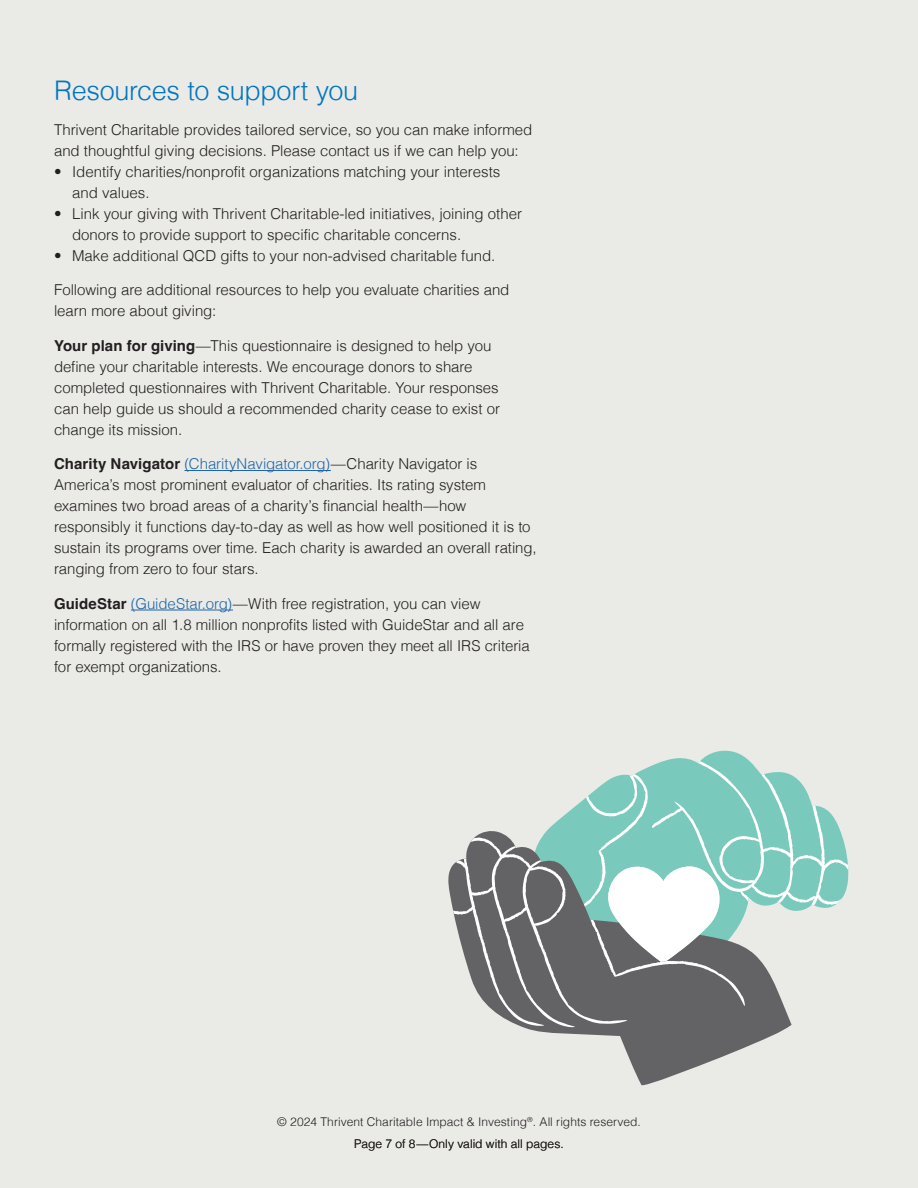
<style>
.page{position:relative;width:918px;height:1188px;background:#eaeae7}
.page>*{position:absolute;margin:0;border:0;box-sizing:border-box;transform-origin:0 0}
.Sub-head__main{font:300 27px "Helvetica";letter-spacing:-.01em;color:#0077bf}
.body_-_10_14{font:300 15px/21px "Helvetica";letter-spacing:-.005em;color:#231f20}
.t1{font:300 12px/21.1px "Helvetica";letter-spacing:.005em;color:#231f20;text-align:center}
.s1{font-weight:700}
.s2{color:#2166a7}
</style>
<div class="page">
<hr style="left:184px;top:470px;width:147px;height:1px;background:#2166a7">
<hr style="left:131px;top:610px;width:102px;height:1px;background:#2166a7">
<svg style="left:664px;top:750px;width:85px;height:11px"></svg>
<svg style="left:448px;top:865px;width:314px;height:221px"></svg>
<svg style="left:453px;top:761px;width:395px;height:279px"></svg>
<p class="Sub-head__main" style="left:54px;top:68px;width:306px">Resources to support you</p>
<p class="body_-_10_14" style="left:54px;top:118px;width:480px">Thrivent Charitable provides tailored service, so you can make informed and thoughtful giving decisions. Please contact us if we can help you:</p>
<p class="body_-_10_14" style="left:72px;top:160px;width:430px;text-indent:-18px">• Identify charities/nonprofit organizations matching your interests and values.</p>
<p class="body_-_10_14" style="left:72px;top:202px;width:452px;text-indent:-18px">• Link your giving with Thrivent Charitable-led initiatives, joining other donors to provide support to specific charitable concerns.</p>
<p class="body_-_10_14" style="left:54px;top:244px;width:443px">• Make additional QCD gifts to your non-advised charitable fund.</p>
<p class="body_-_10_14" style="left:54px;top:279px;width:457px">Following are additional resources to help you evaluate charities and learn more about giving:</p>
<p class="body_-_10_14" style="left:54px;top:334px;width:448px"><span class="s1">Your plan for giving</span>—This questionnaire is designed to help you define your charitable interests. We encourage donors to share completed questionnaires with Thrivent Charitable. Your responses can help guide us should a recommended charity cease to exist or change its mission.</p>
<p class="body_-_10_14" style="left:54px;top:453px;width:484px"><span class="s1">Charity Navigator</span> <span class="s2">(CharityNavigator.org)</span>—Charity Navigator is America’s most prominent evaluator of charities. Its rating system examines two broad areas of a charity’s financial health—how responsibly it functions day-to-day as well as how well positioned it is to sustain its programs over time. Each charity is awarded an overall rating, ranging from zero to four stars.</p>
<p class="body_-_10_14" style="left:54px;top:592px;width:477px"><span class="s1">GuideStar</span> <span class="s2">(GuideStar.org)</span>—With free registration, you can view information on all 1.8 million nonprofits listed with GuideStar and all are formally registered with the IRS or have proven they meet all IRS criteria for exempt organizations.</p>
<p class="t1" style="left:277px;top:1111px;width:365px">© 2024 Thrivent Charitable Impact &amp; Investing<sup>®</sup>. All rights reserved.<br>Page 7 of 8—Only valid with all pages.</p>
</div>
